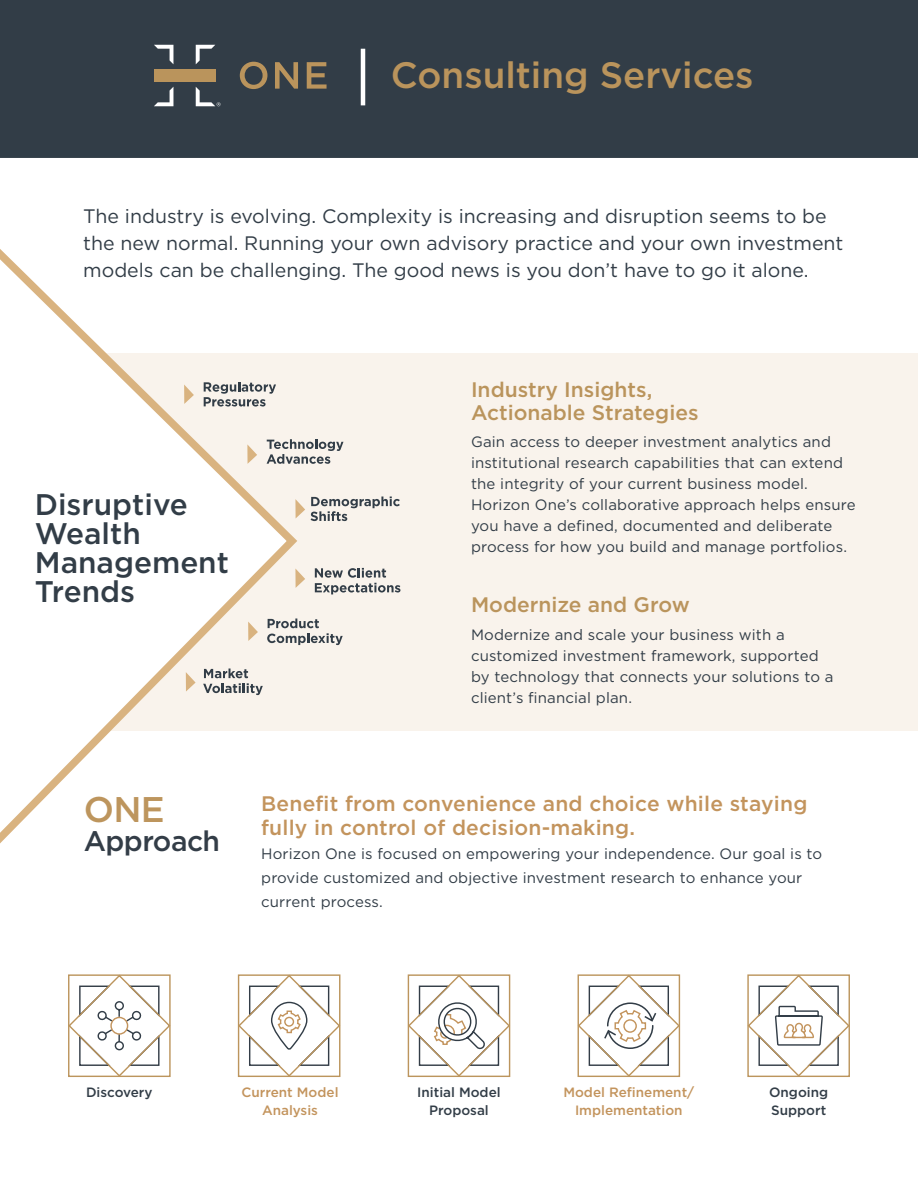
<style>
.page{position:relative;width:918px;height:1188px;background:#fff}
.page>*{position:absolute;margin:0;border:0;box-sizing:border-box;transform-origin:0 0}
.t1{font:500 36.6px "Gotham";color:#ba945c}
.t2{font:500 35.7px "Gotham";color:#bd955d}
.t3{font:500 29.85px/28.7px "Gotham";color:#323d47}
.t4{font:500 28.2px "Gotham";letter-spacing:-.02em;color:#333d47}
.t5{font:500 21px/24px "Gotham";letter-spacing:.01em;color:#c3945d}
.t6{font:500 21px/22.5px "Gotham";color:#ba945c}
.t7{font:19.5px/27px "Gotham";color:#323d47}
.t8{font:15px/21px "Gotham";letter-spacing:.01em;color:#323d47}
.t9{font:500 13.5px "Gotham";color:#c3945d}
.t10{font:500 13.5px/18.3px "Gotham";color:#323d47}
</style>
<div class="page">
<div style="left:0;top:0;width:918px;height:158px;background:#323d47"></div>
<div style="left:0;top:353px;width:918px;height:378px;background:#f9f3ec"></div>
<svg style="left:0;top:249px;width:300px;height:595px"></svg>
<svg style="left:267px;top:619px;width:76px;height:26px"></svg>
<svg style="left:204px;top:382px;width:72px;height:25px"></svg>
<svg style="left:315px;top:568px;width:85px;height:26px"></svg>
<svg style="left:311px;top:497px;width:89px;height:24px"></svg>
<svg style="left:267px;top:439px;width:76px;height:25px"></svg>
<svg style="left:203px;top:669px;width:60px;height:26px"></svg>
<svg style="left:247px;top:444px;width:10px;height:20px"></svg>
<svg style="left:295px;top:499px;width:10px;height:20px"></svg>
<svg style="left:295px;top:568px;width:10px;height:20px"></svg>
<svg style="left:248px;top:622px;width:10px;height:19px"></svg>
<svg style="left:186px;top:672px;width:10px;height:20px"></svg>
<svg style="left:184px;top:385px;width:10px;height:19px"></svg>
<svg style="left:240px;top:62px;width:27px;height:27px"></svg>
<svg style="left:275px;top:62px;width:23px;height:27px"></svg>
<svg style="left:307px;top:62px;width:20px;height:27px"></svg>
<div style="left:154px;top:69px;width:61px;height:13px;background:#ba945c"></div>
<svg style="left:196px;top:45px;width:19px;height:19px"></svg>
<svg style="left:154px;top:45px;width:19px;height:19px"></svg>
<svg style="left:154px;top:87px;width:19px;height:19px"></svg>
<svg style="left:196px;top:87px;width:25px;height:22px"></svg>
<hr style="left:361px;top:49px;width:4px;height:56px;background:#fff">
<svg style="left:68px;top:974px;width:103px;height:103px"></svg>
<svg style="left:238px;top:974px;width:102px;height:103px"></svg>
<svg style="left:747px;top:974px;width:103px;height:103px"></svg>
<svg style="left:578px;top:974px;width:102px;height:103px"></svg>
<svg style="left:408px;top:974px;width:102px;height:103px"></svg>
<p class="t1" style="left:391px;top:51px;width:364px">Consulting Services</p>
<p class="t7" style="left:83px;top:203px;width:762px">The industry is evolving. Complexity is increasing and disruption seems to be the new normal. Running your own advisory practice and your own investment models can be challenging. The good news is you don’t have to go it alone.</p>
<p class="t3" style="left:35px;top:490px;width:196px">Disruptive<br>Wealth<br>Management<br>Trends</p>
<p class="t6" style="left:471px;top:378px;width:229px">Industry Insights,<br>Actionable Strategies</p>
<p class="t8" style="left:471px;top:431px;width:386px">Gain access to deeper investment analytics and institutional research capabilities that can extend the integrity of your current business model.<br>Horizon One’s collaborative approach helps ensure you have a defined, documented and deliberate process for how you build and manage portfolios.</p>
<p class="t6" style="left:471px;top:593px;width:220px">Modernize and Grow</p>
<p class="t8" style="left:471px;top:624px;width:364px">Modernize and scale your business with a customized investment framework, supported by technology that connects your solutions to a client’s financial plan.</p>
<p class="t2" style="left:84px;top:786px;width:82px">ONE</p>
<p class="t4" style="left:84px;top:822px;width:138px">Approach</p>
<p class="t5" style="left:261px;top:791px;width:548px">Benefit from convenience and choice while staying fully in control of decision-making.</p>
<p class="t8" style="left:261px;top:841px;width:563px;line-height:24px">Horizon One is focused on empowering your independence. Our goal is to provide customized and objective investment research to enhance your current process.</p>
<p class="t10" style="left:86px;top:1083px;width:68px">Discovery</p>
<p class="t9" style="left:242px;top:1084px;width:99px">Current Model</p>
<p class="t9" style="left:262px;top:1102px;width:57px">Analysis</p>
<p class="t10" style="left:417px;top:1083px;width:85px">Initial Model</p>
<p class="t10" style="left:429px;top:1101px;width:61px">Proposal</p>
<p class="t9" style="left:563px;top:1084px;width:132px">Model Refinement/</p>
<p class="t9" style="left:575px;top:1102px;width:109px">Implementation</p>
<p class="t10" style="left:769px;top:1083px;width:61px">Ongoing<br>Support</p>
</div>
